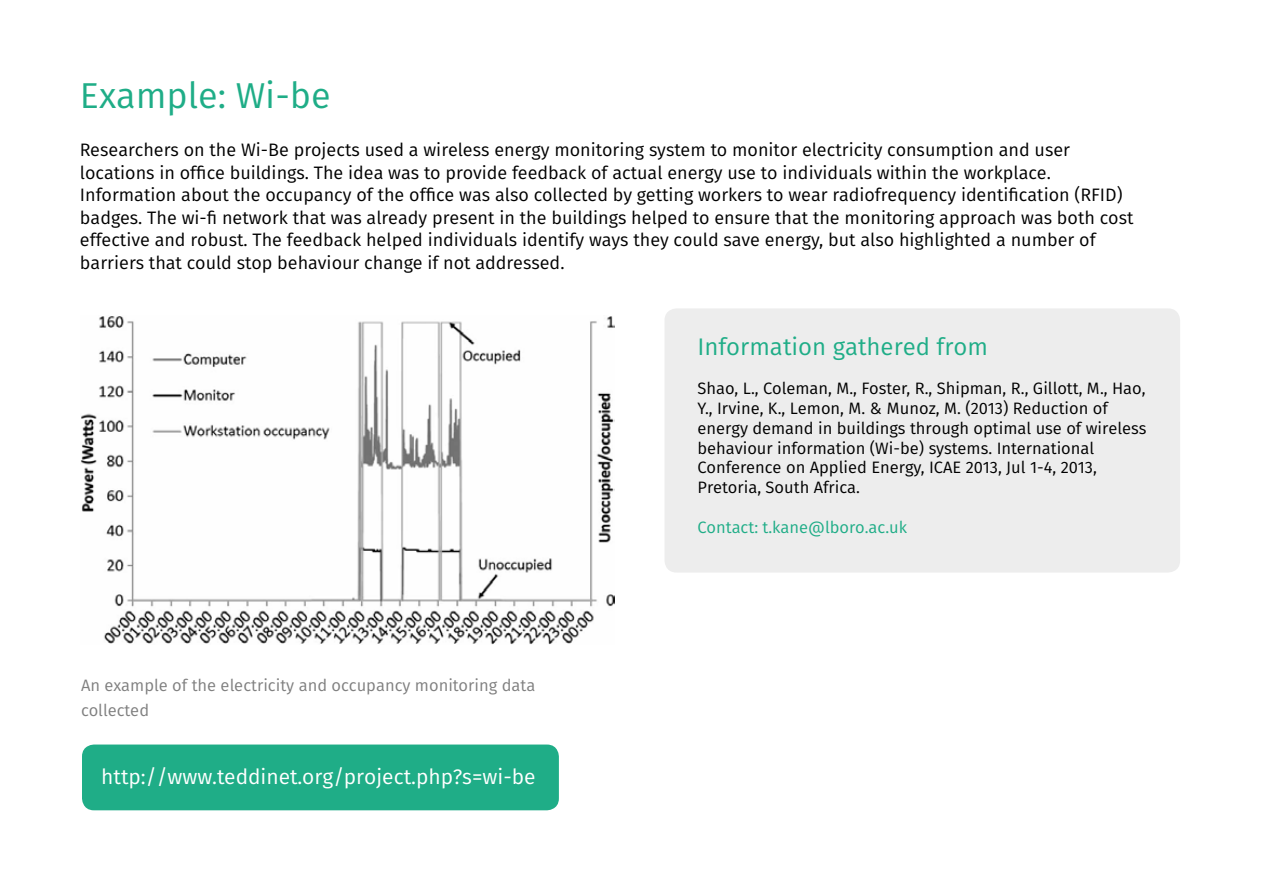
<style>
.page{position:relative;width:1263px;height:893px;background:#fff}
.page>*{position:absolute;margin:0;border:0;box-sizing:border-box;transform-origin:0 0}
.t1{font:36px "Fira Sans";color:#1fad87}
.t2{font:24px "Fira Sans";color:#1fad87}
.t3{font:21px "Fira Sans";color:#fff}
.t4{font:18px/22.5px "Fira Sans";color:#000}
.t5{font:16.5px/19.8px "Fira Sans";color:#000}
.t6{font:16.5px/25.5px "Fira Sans";color:#808080}
.t7{font:16.5px "Fira Sans";color:#1fad87}
</style>
<div class="page">
<div style="left:664px;top:308px;width:516px;height:265px;background:#ededed;border-radius:12px"></div>
<img style="left:81px;top:316px;width:533px;height:328px">
<div style="left:82px;top:744px;width:477px;height:66px;background:#1fad87;border-radius:12px"></div>
<h1 class="t1" style="left:80px;top:70px;width:252px">Example: Wi-be</h1>
<p class="t4" style="left:80px;top:138px;width:1055px">Researchers on the Wi-Be projects used a wireless energy monitoring system to monitor electricity consumption and user locations in office buildings. The idea was to provide feedback of actual energy use to individuals within the workplace.<br>Information about the occupancy of the office was also collected by getting workers to wear radiofrequency identification (RFID) badges. The wi-fi network that was already present in the buildings helped to ensure that the monitoring approach was both cost effective and robust. The feedback helped individuals identify ways they could save energy, but also highlighted a number of barriers that could stop behaviour change if not addressed.</p>
<p class="t6" style="left:81px;top:672px;width:456px">An example of the electricity and occupancy monitoring data collected</p>
<p class="t3" style="left:101px;top:762px;width:436px">http://www.teddinet.org/project.php?s=wi-be</p>
<h2 class="t2" style="left:697px;top:329px;width:292px">Information gathered from</h2>
<p class="t5" style="left:697px;top:378px;width:450px">Shao, L., Coleman, M., Foster, R., Shipman, R., Gillott, M., Hao, Y., Irvine, K., Lemon, M. &amp; Munoz, M. (2013) Reduction of energy demand in buildings through optimal use of wireless behaviour information (Wi-be) systems. International Conference on Applied Energy, ICAE 2013, Jul 1-4, 2013, Pretoria, South Africa.</p>
<p class="t7" style="left:697px;top:515px;width:211px">Contact: t.kane@lboro.ac.uk</p>
</div>
